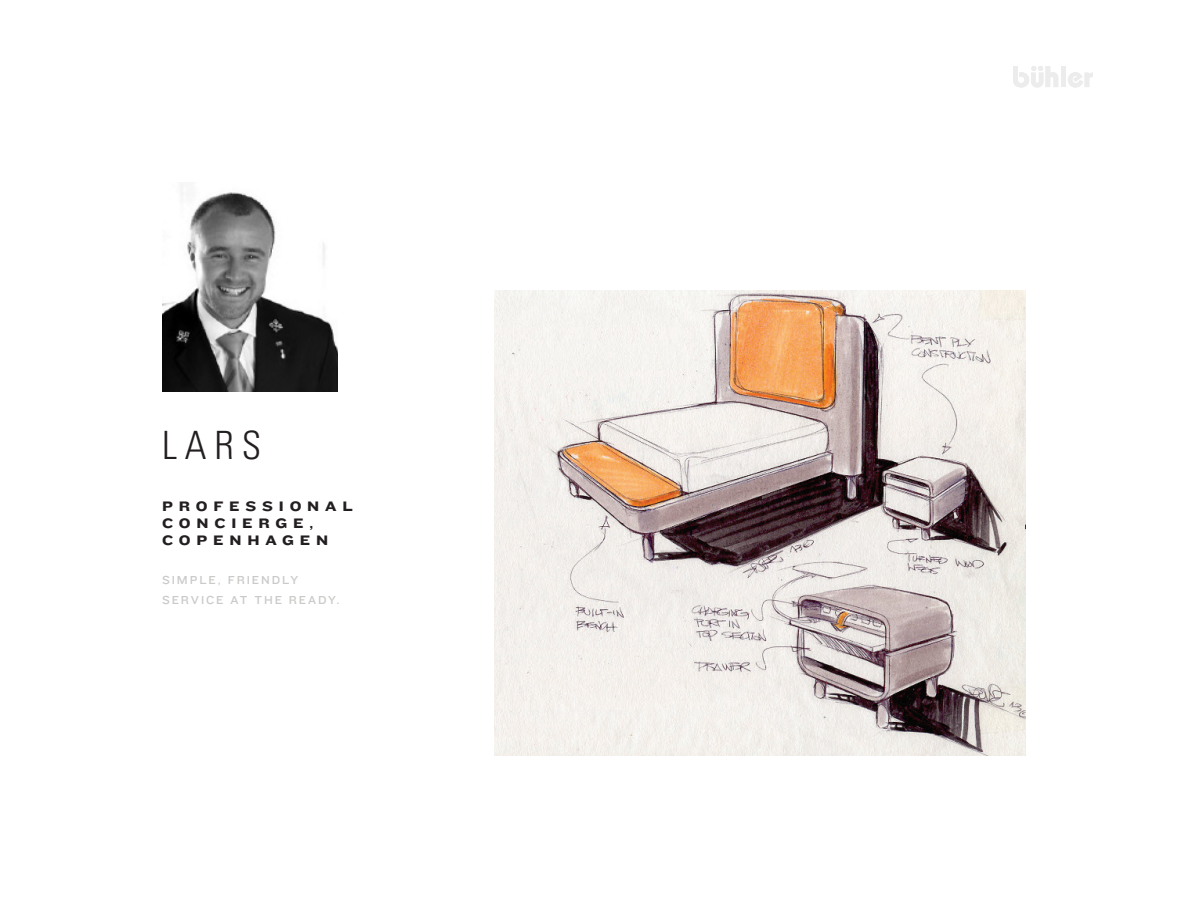
<style>
.page{position:relative;width:1188px;height:918px;background:#fff}
.page>*{position:absolute;margin:0;border:0;box-sizing:border-box;transform-origin:0 0}
.t1{font:300 condensed 39px "Univers";color:#231f20}
.t2{font:14.25px "Knockout HTF53 Heviweight";letter-spacing:.405em;color:#231f20}
.t3{font:12px "Knockout HTF32 Junior Cruiserwt";letter-spacing:.16em;color:#cbcac9}
</style>
<div class="page">
<svg style="left:1013px;top:66px;width:45px;height:21px"></svg>
<div style="left:1061px;top:66px;width:5px;height:21px;background:#ebeceb"></div>
<svg style="left:1068px;top:72px;width:25px;height:15px"></svg>
<img style="left:495px;top:290px;width:531px;height:466px">
<img style="left:162px;top:192px;width:176px;height:200px">
<p class="t1" style="left:162px;top:422px;width:101px">LARS</p>
<p class="t2" style="left:162px;top:498px;width:192px">PROFESSIONAL</p>
<p class="t2" style="left:162px;top:515px;width:153px">CONCIERGE,</p>
<p class="t2" style="left:162px;top:532px;width:168px">COPENHAGEN</p>
<p class="t3" style="left:162px;top:574px;width:138px">SIMPLE, FRIENDLY</p>
<p class="t3" style="left:162px;top:593px;width:179px">SERVICE AT THE READY.</p>
</div>
